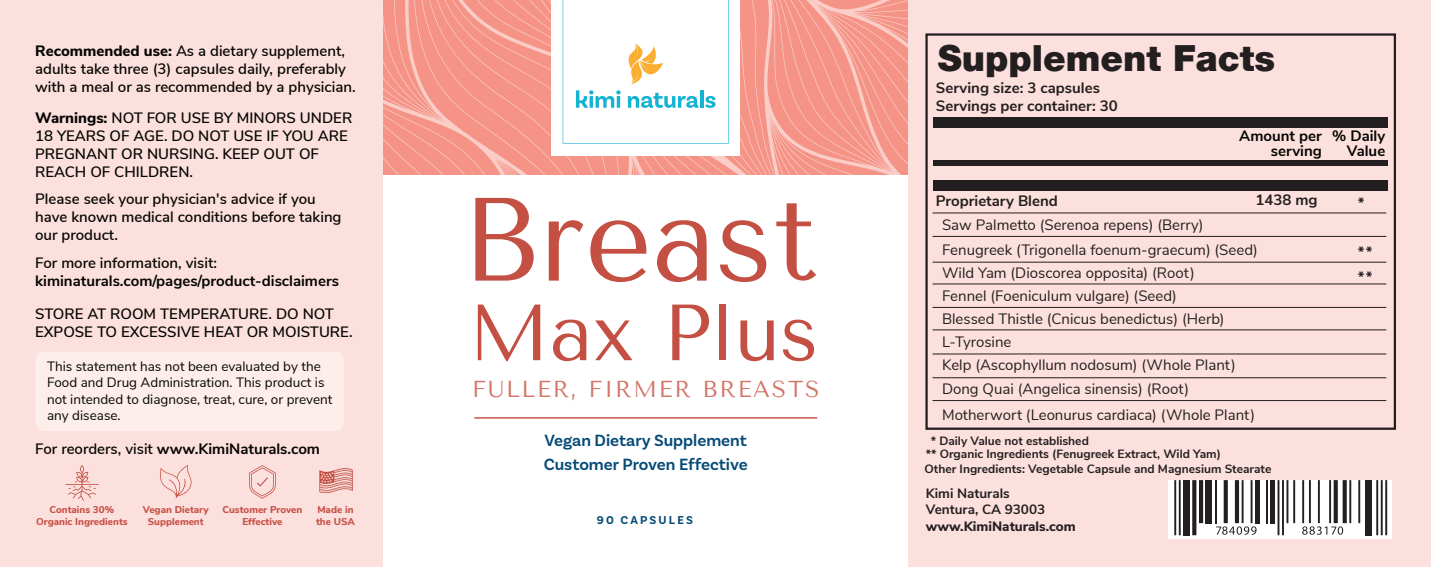
<style>
.page{position:relative;width:1431px;height:567px;background:#fce0dd}
.page>*{position:absolute;margin:0;border:0;box-sizing:border-box;transform-origin:0 0}
.t1{font:900 36px "Helvetica Neue LT Com";color:#231f20}
.t2{font:23.1px "Tenor Sans";letter-spacing:.075em;color:#d3766a}
.t3{font:600 17.1px/24px "Basic Sans";color:#064a77}
.t4{font:600 15px/18px "Nunito Sans";color:#040503}
.t5{font:15px/23.1px "Nunito Sans";color:#231f20}
.t6{font:700 15px/15px "Nunito Sans";color:#040503;text-align:right}
.t7{font:700 15px/18px "Nunito Sans";color:#231f20}
.t8{font:13.5px/16.2px "Nunito Sans";color:#040503}
.t9{font:700 13.5px/16.2px "Nunito Sans";color:#231f20}
.t10{font:800 13.5px "Nunito Sans";color:#231f20}
.t11{font:700 12px/13.5px "Nunito Sans";color:#231f20}
.t12{font:700 12px "Basic Sans";letter-spacing:.18em;color:#064a77}
.t13{font:800 9.9px/11.7px "Nunito Sans";color:#c64f43;text-align:center}
.s1{font-weight:800}
.s2{font-weight:600}
</style>
<div class="page">
<svg style="left:1168px;top:480px;width:224px;height:59px;background:#f0f0f0"></svg>
<hr style="left:1179px;top:480px;width:2px;height:55px;background:#231f20">
<hr style="left:1174px;top:480px;width:2px;height:55px;background:#231f20">
<div style="left:1183px;top:480px;width:7px;height:55px;background:#231f20"></div>
<hr style="left:1199px;top:480px;width:4px;height:43px;background:#231f20">
<svg style="left:1192px;top:480px;width:4px;height:55px"></svg>
<div style="left:1206px;top:480px;width:6px;height:43px;background:#231f20"></div>
<hr style="left:1215px;top:480px;width:2px;height:43px;background:#231f20">
<hr style="left:1235px;top:480px;width:4px;height:43px;background:#231f20">
<svg style="left:1224px;top:480px;width:4px;height:43px"></svg>
<hr style="left:1251px;top:480px;width:2px;height:43px;background:#231f20">
<hr style="left:1242px;top:480px;width:2px;height:43px;background:#231f20">
<hr style="left:1255px;top:480px;width:4px;height:43px;background:#231f20">
<hr style="left:1266px;top:480px;width:2px;height:43px;background:#231f20">
<hr style="left:1271px;top:480px;width:4px;height:43px;background:#231f20">
<hr style="left:1329px;top:480px;width:2px;height:43px;background:#231f20">
<hr style="left:1318px;top:480px;width:2px;height:43px;background:#231f20">
<hr style="left:1309px;top:480px;width:2px;height:43px;background:#231f20">
<hr style="left:1302px;top:480px;width:2px;height:43px;background:#231f20">
<hr style="left:1293px;top:480px;width:2px;height:43px;background:#231f20">
<hr style="left:1287px;top:480px;width:1px;height:43px;background:#231f20">
<hr style="left:1282px;top:480px;width:2px;height:55px;background:#231f20">
<hr style="left:1278px;top:480px;width:1px;height:55px;background:#231f20">
<svg style="left:1343px;top:480px;width:4px;height:43px"></svg>
<svg style="left:1334px;top:480px;width:4px;height:43px"></svg>
<hr style="left:1358px;top:480px;width:2px;height:43px;background:#231f20">
<hr style="left:1349px;top:480px;width:2px;height:43px;background:#231f20">
<div style="left:1365px;top:480px;width:6px;height:55px;background:#231f20"></div>
<hr style="left:1385px;top:480px;width:2px;height:55px;background:#231f20">
<hr style="left:1381px;top:480px;width:2px;height:55px;background:#231f20">
<hr style="left:1376px;top:480px;width:2px;height:55px;background:#231f20">
<svg style="left:1216px;top:526px;width:41px;height:9px"></svg>
<svg style="left:1302px;top:526px;width:37px;height:9px"></svg>
<svg style="left:1338px;top:526px;width:5px;height:9px"></svg>
<div style="left:925px;top:33px;width:471px;height:397px;border:2px solid #231f20"></div>
<div style="left:933px;top:117px;width:455px;height:11px;background:#231f20"></div>
<div style="left:933px;top:180px;width:455px;height:10px;background:#231f20"></div>
<div style="left:933px;top:161px;width:455px;height:5px;background:#231f20"></div>
<hr style="left:933px;top:212px;width:453px;height:1px;background:#231f20">
<hr style="left:933px;top:236px;width:453px;height:1px;background:#231f20">
<hr style="left:933px;top:262px;width:453px;height:1px;background:#231f20">
<hr style="left:933px;top:283px;width:453px;height:1px;background:#231f20">
<hr style="left:933px;top:307px;width:453px;height:1px;background:#231f20">
<hr style="left:933px;top:329px;width:453px;height:1px;background:#231f20">
<hr style="left:933px;top:353px;width:453px;height:2px;background:#231f20">
<hr style="left:933px;top:377px;width:453px;height:1px;background:#231f20">
<hr style="left:933px;top:400px;width:453px;height:1px;background:#231f20">
<div style="left:383px;top:157px;width:525px;height:410px;background:#fff"></div>
<svg style="left:383px;top:0;width:525px;height:175px;background:#f59b8e"></svg>
<svg style="left:754px;top:0;width:154px;height:3px"></svg>
<div style="left:552px;top:0;width:188px;height:156px;background:#fff"></div>
<svg style="left:475px;top:198px;width:59px;height:83px"></svg>
<svg style="left:549px;top:220px;width:34px;height:61px"></svg>
<svg style="left:590px;top:220px;width:56px;height:62px"></svg>
<svg style="left:657px;top:220px;width:50px;height:62px"></svg>
<svg style="left:720px;top:220px;width:46px;height:62px"></svg>
<svg style="left:776px;top:203px;width:40px;height:78px"></svg>
<svg style="left:478px;top:305px;width:62px;height:56px"></svg>
<svg style="left:553px;top:320px;width:33px;height:41px"></svg>
<svg style="left:595px;top:320px;width:38px;height:40px"></svg>
<svg style="left:672px;top:305px;width:37px;height:55px"></svg>
<div style="left:719px;top:305px;width:7px;height:55px;background:#c45043"></div>
<svg style="left:740px;top:320px;width:34px;height:41px"></svg>
<svg style="left:783px;top:320px;width:31px;height:41px"></svg>
<svg style="left:563px;top:0;width:166px;height:144px"></svg>
<div style="left:474px;top:417px;width:343px;height:2px;border:1px solid #d1756a"></div>
<svg style="left:160px;top:465px;width:32px;height:33px"></svg>
<svg style="left:249px;top:465px;width:27px;height:34px"></svg>
<svg style="left:319px;top:468px;width:34px;height:25px"></svg>
<svg style="left:65px;top:465px;width:34px;height:36px"></svg>
<div style="left:36px;top:352px;width:308px;height:79px;background:#fdedeb;border-radius:8px"></div>
<p class="t4" style="left:35px;top:41px;width:322px"><span class="s1">Recommended use:</span> As a dietary supplement, adults take three (3) capsules daily, preferably with a meal or as recommended by a physician.</p>
<p class="t4" style="left:35px;top:108px;width:319px"><span class="s1">Warnings:</span> NOT FOR USE BY MINORS UNDER<br>18 YEARS OF AGE. DO NOT USE IF YOU ARE<br>PREGNANT OR NURSING. KEEP OUT OF<br>REACH OF CHILDREN.</p>
<p class="t4" style="left:35px;top:189px;width:308px">Please seek your physician's advice if you have known medical conditions before taking our product.</p>
<p class="t4" style="left:35px;top:253px;width:183px">For more information, visit:</p>
<p class="t6" style="left:35px;top:273px;width:305px">kiminaturals.com/pages/product-disclaimers</p>
<p class="t4" style="left:35px;top:303px;width:319px">STORE AT ROOM TEMPERATURE. DO NOT<br>EXPOSE TO EXCESSIVE HEAT OR MOISTURE.</p>
<p class="t8" style="left:47px;top:358px;width:287px">This statement has not been evaluated by the Food and Drug Administration. This product is not intended to diagnose, treat, cure, or prevent any disease.</p>
<p class="t6" style="left:35px;top:441px;width:286px"><span class="s2">For reorders, visit</span> www.KimiNaturals.com</p>
<p class="t13" style="left:36px;top:503px;width:93px">Contains 30%<br>Organic Ingredients</p>
<p class="t13" style="left:143px;top:503px;width:67px">Vegan Dietary<br>Supplement</p>
<p class="t13" style="left:223px;top:503px;width:81px">Customer Proven<br>Effective</p>
<p class="t13" style="left:316px;top:503px;width:40px;text-align:left">Made in the USA</p>
<h2 class="t2" style="left:472px;top:376px;width:349px">FULLER, FIRMER BREASTS</h2>
<p class="t3" style="left:544px;top:429px;width:206px">Vegan Dietary Supplement<br>Customer Proven Effective</p>
<p class="t12" style="left:597px;top:512px;width:98px">90 CAPSULES</p>
<h1 class="t1" style="left:938px;top:37px;width:339px">Supplement Facts</h1>
<p class="t7" style="left:936px;top:78px;width:184px">Serving size: 3 capsules<br>Servings per container: 30</p>
<p class="t6" style="left:1239px;top:127px;width:84px">Amount per serving</p>
<p class="t6" style="left:1332px;top:127px;width:55px">% Daily<br>Value</p>
<p class="t7" style="left:936px;top:191px;width:123px">Proprietary Blend</p>
<p class="t7" style="left:1255px;top:190px;width:64px">1438 mg</p>
<p class="t7" style="left:1358px;top:193px;width:8px">*</p>
<p class="t7" style="left:1358px;top:238px;width:16px;line-height:25.5px">** **</p>
<p class="t5" style="left:942px;top:211px;width:317px;line-height:25.2px">Saw Palmetto (Serenoa repens) (Berry)<br>Fenugreek (Trigonella foenum-graecum) (Seed)</p>
<p class="t5" style="left:942px;top:260px;width:295px">Wild Yam (Dioscorea opposita) (Root)<br>Fennel (Foeniculum vulgare) (Seed)<br>Blessed Thistle (Cnicus benedictus) (Herb)<br>L-Tyrosine<br>Kelp (Ascophyllum nodosum) (Whole Plant)<br>Dong Quai (Angelica sinensis) (Root)</p>
<p class="t5" style="left:942px;top:402px;width:315px">Motherwort (Leonurus cardiaca) (Whole Plant)</p>
<p class="t11" style="left:926px;top:433px;width:297px;text-indent:5px">* Daily Value not established<br>** Organic Ingredients (Fenugreek Extract, Wild Yam)</p>
<p class="t9" style="left:926px;top:485px;width:121px">Kimi Naturals<br>Ventura, CA 93003</p>
<p class="t10" style="left:926px;top:516px;width:151px">www.KimiNaturals.com</p>
<p class="t11" style="left:925px;top:462px;width:348px">Other Ingredients: Vegetable Capsule and Magnesium Stearate</p>
</div>
